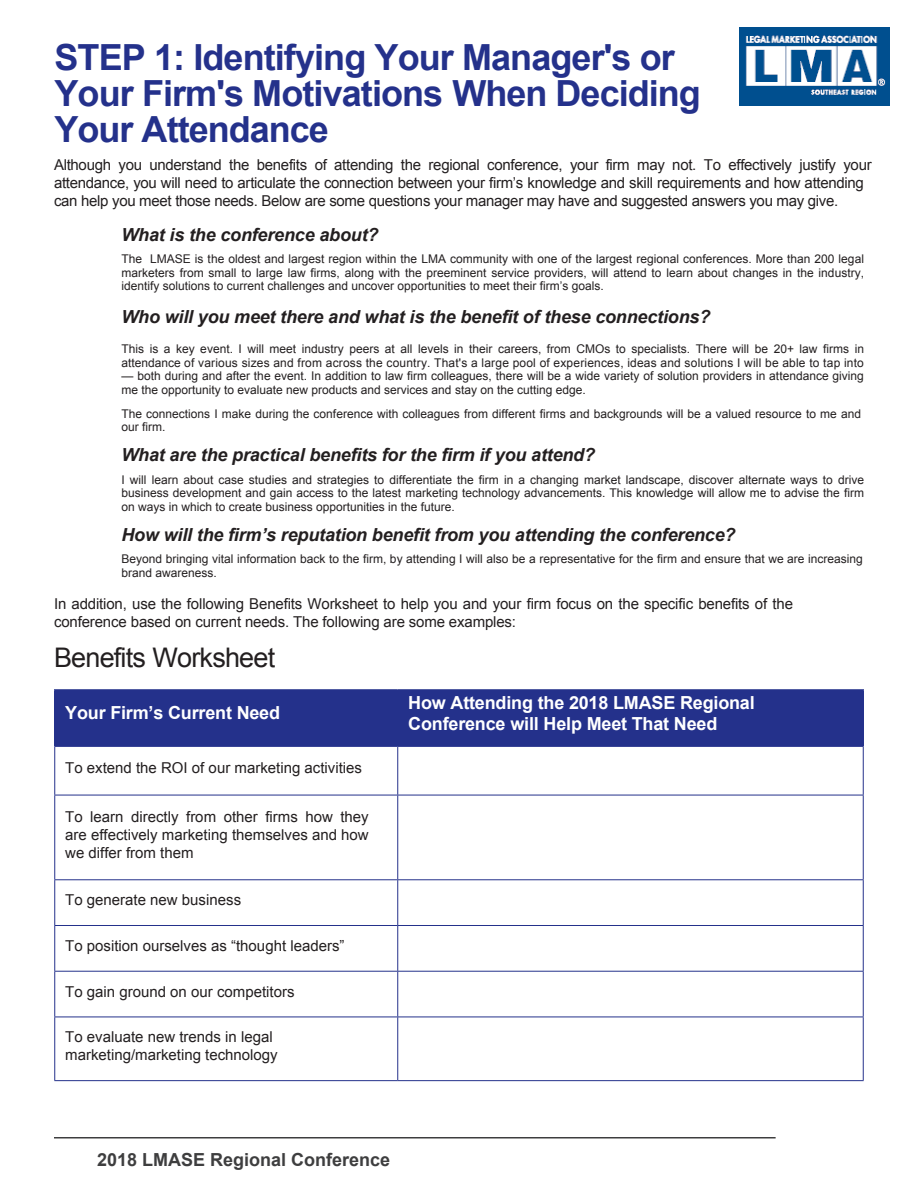
<style>
.page{position:relative;width:918px;height:1188px;background:#fff}
.page>*{position:absolute;margin:0;border:0;box-sizing:border-box;transform-origin:0 0}
.t1{font:700 36px/36px "Arial";letter-spacing:-.025em;color:#24318b}
.t2{font:27px "Arial";letter-spacing:-.03em;color:#231f20}
.blurb{font:italic 700 18px "Arial";letter-spacing:-.01em;color:#231f20}
.t3{font:700 18px/21px "Arial";letter-spacing:-.01em;color:#fff}
.t4{font:700 18px "Arial";color:#3e3e3f}
.blurb-2{font:15px/18px "Arial";letter-spacing:-.01em;color:#231f20}
.blurb-3{font:12px/13.5px "Arial";color:#231f20}
.s1{font-style:inherit}
</style>
<div class="page">
<hr style="left:54px;top:1137px;width:722px;height:1px;background:#3e3e3f">
<div style="left:56px;top:691px;width:806px;height:55px;background:#24318b"></div>
<hr style="left:54px;top:691px;width:2px;height:55px;background:#24318b">
<hr style="left:54px;top:689px;width:344px;height:2px;background:#24318b">
<hr style="left:398px;top:689px;width:466px;height:2px;background:#24318b">
<hr style="left:397px;top:691px;width:2px;height:55px;background:#24318b">
<hr style="left:862px;top:691px;width:2px;height:55px;background:#24318b">
<hr style="left:54px;top:746px;width:344px;height:1px;background:#24318b">
<hr style="left:54px;top:747px;width:1px;height:48px;background:#24318b">
<hr style="left:398px;top:746px;width:466px;height:1px;background:#24318b">
<hr style="left:397px;top:747px;width:1px;height:48px;background:#24318b">
<hr style="left:863px;top:747px;width:1px;height:48px;background:#24318b">
<hr style="left:54px;top:795px;width:344px;height:1px;background:#24318b">
<hr style="left:54px;top:795px;width:1px;height:84px;background:#24318b">
<hr style="left:398px;top:795px;width:466px;height:1px;background:#24318b">
<hr style="left:397px;top:795px;width:1px;height:84px;background:#24318b">
<hr style="left:863px;top:795px;width:1px;height:84px;background:#24318b">
<hr style="left:54px;top:879px;width:344px;height:1px;background:#24318b">
<hr style="left:54px;top:880px;width:1px;height:45px;background:#24318b">
<hr style="left:398px;top:879px;width:466px;height:1px;background:#24318b">
<hr style="left:397px;top:880px;width:1px;height:45px;background:#24318b">
<hr style="left:863px;top:880px;width:1px;height:45px;background:#24318b">
<hr style="left:54px;top:925px;width:344px;height:1px;background:#24318b">
<hr style="left:54px;top:926px;width:1px;height:45px;background:#24318b">
<hr style="left:398px;top:925px;width:466px;height:1px;background:#24318b">
<hr style="left:397px;top:926px;width:1px;height:45px;background:#24318b">
<hr style="left:863px;top:926px;width:1px;height:45px;background:#24318b">
<hr style="left:54px;top:971px;width:344px;height:1px;background:#24318b">
<hr style="left:54px;top:972px;width:1px;height:45px;background:#24318b">
<hr style="left:398px;top:971px;width:466px;height:1px;background:#24318b">
<hr style="left:397px;top:972px;width:1px;height:45px;background:#24318b">
<hr style="left:863px;top:972px;width:1px;height:45px;background:#24318b">
<hr style="left:54px;top:1017px;width:344px;height:1px;background:#24318b">
<hr style="left:54px;top:1017px;width:1px;height:63px;background:#24318b">
<hr style="left:398px;top:1017px;width:466px;height:1px;background:#24318b">
<hr style="left:397px;top:1017px;width:1px;height:63px;background:#24318b">
<hr style="left:863px;top:1017px;width:1px;height:63px;background:#24318b">
<hr style="left:54px;top:1080px;width:344px;height:1px;background:#24318b">
<hr style="left:398px;top:1080px;width:466px;height:1px;background:#24318b">
<img style="left:739px;top:28px;width:150px;height:77px">
<p class="t1" style="left:55px;top:40px;width:648px">STEP 1: Identifying Your Manager's or<br>Your Firm's Motivations When Deciding<br>Your Attendance</p>
<p class="blurb-2" style="left:54px;top:155px;width:819px">Although you understand the benefits of attending the <span class="s1">regional</span> conference, your firm may not. To effectively justify your attendance, you will need to articulate the connection between your firm’s knowledge and skill requirements and how attending can help you meet those needs. Below are some questions your manager may have and suggested answers you may give.</p>
<p class="blurb" style="left:122px;top:222px;width:259px">What is the conference about?</p>
<p class="blurb-3" style="left:122px;top:253px;width:744px;text-align:justify">The LMASE is the oldest and largest region within the LMA community with one of the largest regional conferences. More than 200 legal marketers from small to large law firms, along with the preeminent service providers, will attend to learn about changes in the industry, identify solutions to current challenges and uncover opportunities to meet their firm’s goals.</p>
<p class="blurb" style="left:122px;top:305px;width:590px">Who will you meet there and what is the benefit of these connections?</p>
<p class="blurb-3" style="left:122px;top:343px;width:744px">This is a key event. I will meet industry peers at all levels in their careers, from CMOs to specialists. There will be 20+ law firms in attendance of various sizes and from across the country. That's a large pool of experiences, ideas and solutions I will be able to tap into</p>
<p class="blurb-3" style="left:122px;top:370px;width:744px">— both during and after the event. In addition to law firm colleagues, there will be a wide variety of solution providers in attendance giving me the opportunity to evaluate new products and services and stay on the cutting edge.</p>
<p class="blurb-3" style="left:122px;top:407px;width:741px">The connections I make during the conference with colleagues from different firms and backgrounds will be a valued resource to me and our firm.</p>
<p class="blurb" style="left:122px;top:443px;width:475px">What are the practical benefits for the firm if you attend?</p>
<p class="blurb-3" style="left:122px;top:473px;width:744px;text-align:justify">I will learn about case studies and strategies to differentiate the firm in a changing market landscape, discover alternate ways to drive business development and gain access to the latest marketing technology advancements. This knowledge will allow me to advise the firm on ways in which to create business opportunities in the future.</p>
<p class="blurb" style="left:122px;top:522px;width:616px">How will the firm’s reputation benefit from you attending the conference?</p>
<p class="blurb-3" style="left:122px;top:553px;width:743px">Beyond bringing vital information back to the firm, by attending I will also be a representative for the firm and ensure that we are increasing brand awareness.</p>
<p class="blurb-2" style="left:54px;top:595px;width:741px">In addition, use the following Benefits Worksheet to help you and your firm focus on the specific benefits of the conference based on current needs. The following are some examples:</p>
<p class="t2" style="left:54px;top:640px;width:223px">Benefits Worksheet</p>
<p class="t3" style="left:65px;top:703px;width:216px">Your Firm’s Current Need</p>
<p class="t3" style="left:408px;top:692px;width:348px">How Attending the 2018 LMASE Regional<br>Conference will Help Meet That Need</p>
<p class="blurb-2" style="left:65px;top:759px;width:298px">To extend the ROI of our marketing activities</p>
<p class="blurb-2" style="left:65px;top:808px;width:305px;text-align:justify">To learn directly from other firms how they are effectively marketing themselves and how we differ from them</p>
<p class="blurb-2" style="left:65px;top:891px;width:177px">To generate new business</p>
<p class="blurb-2" style="left:65px;top:937px;width:281px">To position ourselves as “thought leaders”</p>
<p class="blurb-2" style="left:65px;top:982px;width:231px">To gain ground on our competitors</p>
<p class="blurb-2" style="left:65px;top:1028px;width:214px">To evaluate new trends in legal marketing/marketing technology</p>
<h3 class="t4" style="left:97px;top:1148px;width:295px">2018 LMASE Regional Conference</h3>
</div>
